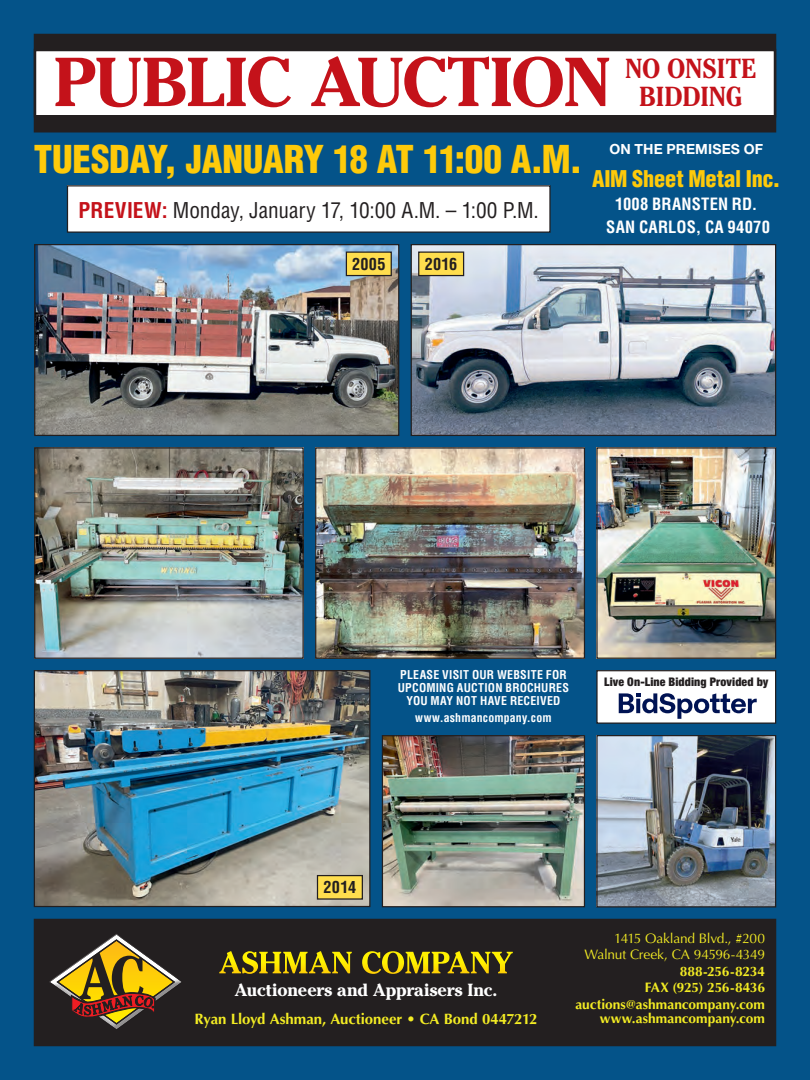
<style>
.page{position:relative;width:810px;height:1080px;background:#045389}
.page>*{position:absolute;margin:0;border:0;box-sizing:border-box;transform-origin:0 0}
.t1{font:700 68.75px "Cheltenham Std";letter-spacing:-.02em;color:#c4121a}
.t2{font:900 condensed 37.5px "Helvetica LT Std";letter-spacing:-.01em;color:#feca0a}
.t3{font:700 condensed 27.5px/27.5px "Cheltenham Std";letter-spacing:-.005em;color:#c4121a;text-align:center}
.t4{font:900 condensed 22.5px "Helvetica LT Std";letter-spacing:-.01em;color:#feca0a}
.t5{font:condensed 21.25px "Helvetica LT Std";letter-spacing:-.005em;color:#231f20}
.t6{font:700 17.5px "Cheltenham Std";letter-spacing:-.005em;color:#fff}
.t7{font:700 condensed 16.5px/22.9px "Helvetica LT Std";letter-spacing:.015em;color:#fff;text-align:center}
.SM_flag{font:700 condensed 16.25px "Helvetica LT Std";letter-spacing:.015em;color:#231f20}
.t8{font:700 15px "Optima LT Std";letter-spacing:-.005em;color:#f3ec24}
.t9{font:700 14px "Helvetica Neue LT Std";letter-spacing:.01em;color:#fff}
.t10{font:700 13.75px "Optima LT Std";color:#f3ec24}
.t11{font:13.75px "Optima LT Std";letter-spacing:-.02em;color:#f3ec24}
.t12{font:700 condensed 11.88px/13.1px "Helvetica LT Std";letter-spacing:.015em;color:#fff;text-align:center}
.t13{font:900 condensed 11.88px "Helvetica Neue LT Std";letter-spacing:.005em;color:#231f20}
.s1{font-weight:700;color:#c4121a}
</style>
<div class="page">
<div style="left:597px;top:671px;width:179px;height:52px;background:#fff"></div>
<svg style="left:619px;top:693px;width:138px;height:26px"></svg>
<div style="left:596px;top:670px;width:180px;height:54px;border:1px solid #231f20"></div>
<div style="left:35px;top:920px;width:740px;height:125px;background:#231f20"></div>
<div style="left:34px;top:919px;width:742px;height:127px;border:2px solid #231f20"></div>
<svg style="left:49px;top:934px;width:132px;height:95px"></svg>
<svg style="left:219px;top:951px;width:294px;height:23px"></svg>
<div style="left:67px;top:186px;width:483px;height:46px;background:#fff"></div>
<div style="left:67px;top:185px;width:484px;height:48px;border:1px solid #231f20"></div>
<div style="left:35px;top:35px;width:740px;height:96px;background:#231f20"></div>
<div style="left:34px;top:34px;width:742px;height:98px;border:2px solid #231f20"></div>
<div style="left:35px;top:50px;width:740px;height:66px;background:#fff"></div>
<div style="left:34px;top:49px;width:742px;height:69px;border:2px solid #231f20"></div>
<img style="left:36px;top:449px;width:266px;height:208px">
<div style="left:34px;top:447px;width:270px;height:212px;border:1px solid #231f20"></div>
<img style="left:36px;top:672px;width:332px;height:233px">
<div style="left:34px;top:670px;width:336px;height:237px;border:1px solid #231f20"></div>
<img style="left:598px;top:449px;width:176px;height:208px">
<div style="left:596px;top:447px;width:180px;height:212px;border:1px solid #231f20"></div>
<img style="left:36px;top:246px;width:361px;height:188px">
<div style="left:34px;top:244px;width:365px;height:192px;border:1px solid #231f20"></div>
<img style="left:598px;top:737px;width:176px;height:169px">
<div style="left:596px;top:735px;width:180px;height:173px;border:1px solid #231f20"></div>
<img style="left:413px;top:246px;width:361px;height:188px">
<div style="left:411px;top:244px;width:365px;height:192px;border:1px solid #231f20"></div>
<img style="left:384px;top:737px;width:199px;height:168px">
<div style="left:382px;top:735px;width:203px;height:172px;border:1px solid #231f20"></div>
<div style="left:419px;top:252px;width:45px;height:24px;background:#ffde4e"></div>
<div style="left:418px;top:251px;width:46px;height:25px;border:1px solid #231f20"></div>
<img style="left:317px;top:449px;width:266px;height:208px">
<div style="left:315px;top:447px;width:270px;height:212px;border:1px solid #231f20"></div>
<div style="left:318px;top:876px;width:44px;height:23px;background:#ffde4e"></div>
<div style="left:317px;top:875px;width:46px;height:25px;border:1px solid #231f20"></div>
<div style="left:346px;top:252px;width:45px;height:24px;background:#ffde4e"></div>
<div style="left:346px;top:251px;width:46px;height:25px;border:1px solid #231f20"></div>
<p class="t1" style="left:53px;top:41px;width:559px">PUBLIC AUCTION</p>
<p class="t3" style="left:625px;top:54px;width:133px">NO ONSITE<br>BIDDING</p>
<p class="t2" style="left:34px;top:136px;width:550px">TUESDAY, JANUARY 18 AT 11:00 A.M.</p>
<p class="t5" style="left:79px;top:197px;width:462px"><span class="s1">PREVIEW:</span> Monday, January 17, 10:00 A.M. – 1:00 P.M.</p>
<p class="SM_flag" style="left:352px;top:254px;width:35px">2005</p>
<p class="SM_flag" style="left:425px;top:254px;width:34px">2016</p>
<p class="t9" style="left:609px;top:140px;width:155px">ON THE PREMISES OF</p>
<p class="t4" style="left:592px;top:164px;width:190px">AIM Sheet Metal Inc.</p>
<p class="t7" style="left:606px;top:192px;width:165px">1008 BRANSTEN RD.<br>SAN CARLOS, CA 94070</p>
<p class="t12" style="left:398px;top:668px;width:173px">PLEASE VISIT OUR WEBSITE FOR<br>UPCOMING AUCTION BROCHURES<br>YOU MAY NOT HAVE RECEIVED</p>
<p class="t12" style="left:415px;top:711px;width:138px">www.ashmancompany.com</p>
<p class="t13" style="left:604px;top:675px;width:166px">Live On-Line Bidding Provided by</p>
<p class="SM_flag" style="left:324px;top:877px;width:34px">2014</p>
<p class="t6" style="left:235px;top:980px;width:264px">Auctioneers and Appraisers Inc.</p>
<p class="t8" style="left:194px;top:1010px;width:345px">Ryan Lloyd Ashman, Auctioneer • CA Bond 0447212</p>
<p class="t11" style="left:614px;top:931px;width:152px">1415 Oakland Blvd., #200</p>
<p class="t11" style="left:584px;top:947px;width:182px">Walnut Creek, CA 94596-4349</p>
<p class="t10" style="left:680px;top:963px;width:87px">888-256-8234</p>
<p class="t10" style="left:645px;top:979px;width:122px">FAX (925) 256-8436</p>
<p class="t10" style="left:576px;top:997px;width:191px">auctions@ashmancompany.com</p>
<p class="t10" style="left:600px;top:1011px;width:167px">www.ashmancompany.com</p>
</div>
